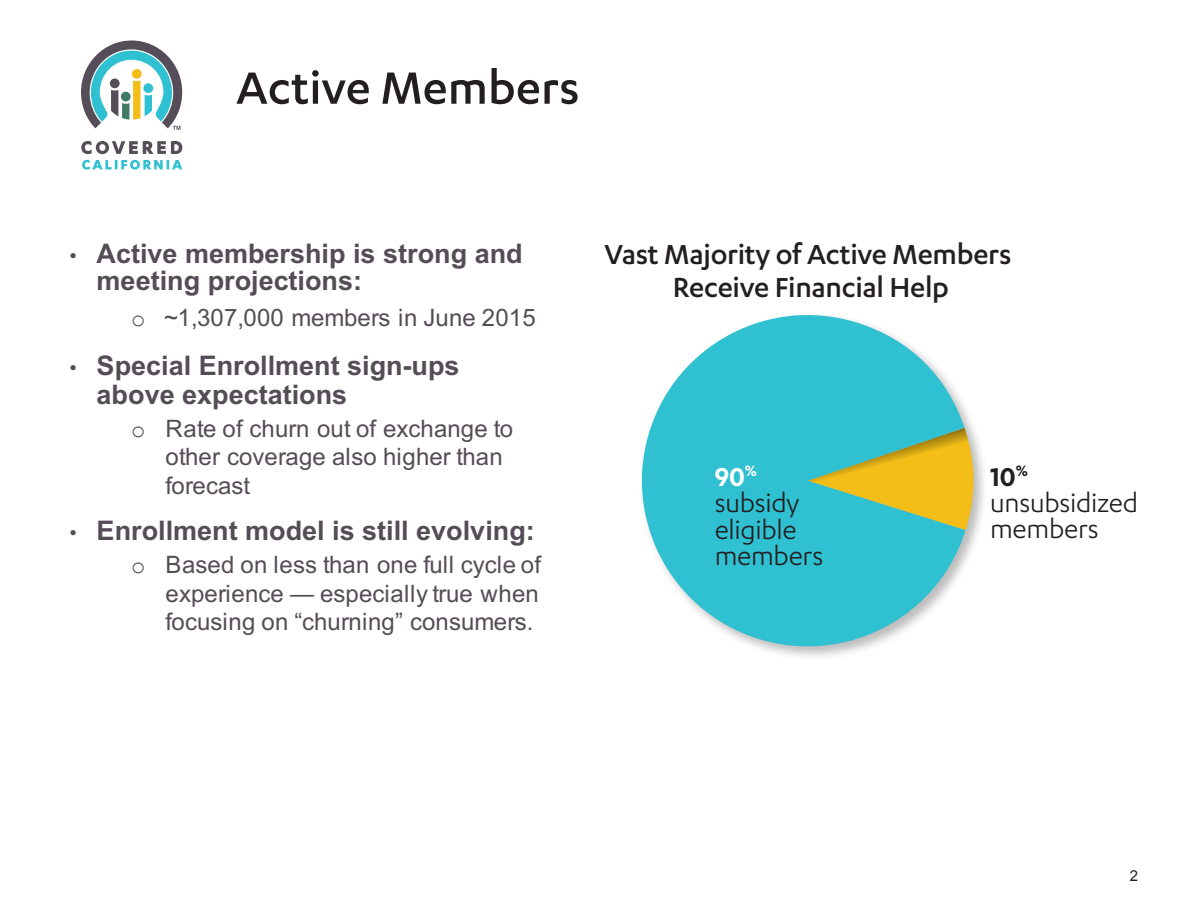
<style>
.page{position:relative;width:1188px;height:918px;background:#fff}
.page>*{position:absolute;margin:0;border:0;box-sizing:border-box;transform-origin:0 0}
.t1{font:500 52.5px "Karbon";color:#231f20}
.t2{font:500 31.8px/33.8px "Karbon";letter-spacing:-.01em;color:#231f20;text-align:center}
.t3{font:30px/26.2px "Karbon";letter-spacing:-.01em;color:#231f20}
.t4{font:700 27px/27px "Arial";color:#554d56}
.t5{font:24px/28.5px "Arial";letter-spacing:.005em;color:#554d56}
.t6{font:15px "Arial";color:#231f20}
.s1{font-weight:400;font-size:21px}
.s2{font-family:"Courier New"}
.s3{font-weight:600;color:#fff}
.s4{font-weight:600}
</style>
<div class="page">
<svg style="left:81px;top:141px;width:101px;height:13px"></svg>
<svg style="left:82px;top:160px;width:100px;height:10px"></svg>
<svg style="left:81px;top:40px;width:101px;height:90px"></svg>
<svg style="left:966px;top:428px;width:11px;height:102px"></svg>
<svg style="left:641px;top:314px;width:325px;height:345px;fill:#2fc0d1"></svg>
<p class="t1" style="left:236px;top:58px;width:345px">Active Members</p>
<p class="t4" style="left:97px;top:240px;width:428px;text-indent:-27px"><span class="s1">•</span> Active membership is strong and meeting projections:</p>
<p class="t5" style="left:131px;top:303px;width:406px"><span class="s2">o</span> ~1,307,000 members in June 2015</p>
<p class="t4" style="left:97px;top:352px;width:364px;line-height:28.5px;text-indent:-27px"><span class="s1">•</span> Special Enrollment sign--ups above expectations</p>
<p class="t5" style="left:166px;top:414px;width:349px;text-indent:-34px"><span class="s2">o</span> Rate of churn out of exchange to other coverage also higher than forecast</p>
<p class="t4" style="left:70px;top:518px;width:467px"><span class="s1">•</span> Enrollment model is still evolving:</p>
<p class="t5" style="left:166px;top:550px;width:377px;text-align:justify;text-indent:-34px"><span class="s2">o</span> Based on less than one full cycle of experience — especially true when focusing on “churning” consumers.</p>
<h2 class="t2" style="left:605px;top:236px;width:408px">Vast Majority of Active Members<br>Receive Financial Help</h2>
<p class="t3" style="left:715px;top:463px;width:110px"><span class="s3">90</span><sup>% </sup>subsidy eligible members</p>
<p class="t3" style="left:990px;top:463px;width:150px"><span class="s4">10</span><sup>% </sup>unsubsidized members</p>
<p class="t6" style="left:1130px;top:866px;width:10px">2</p>
</div>
